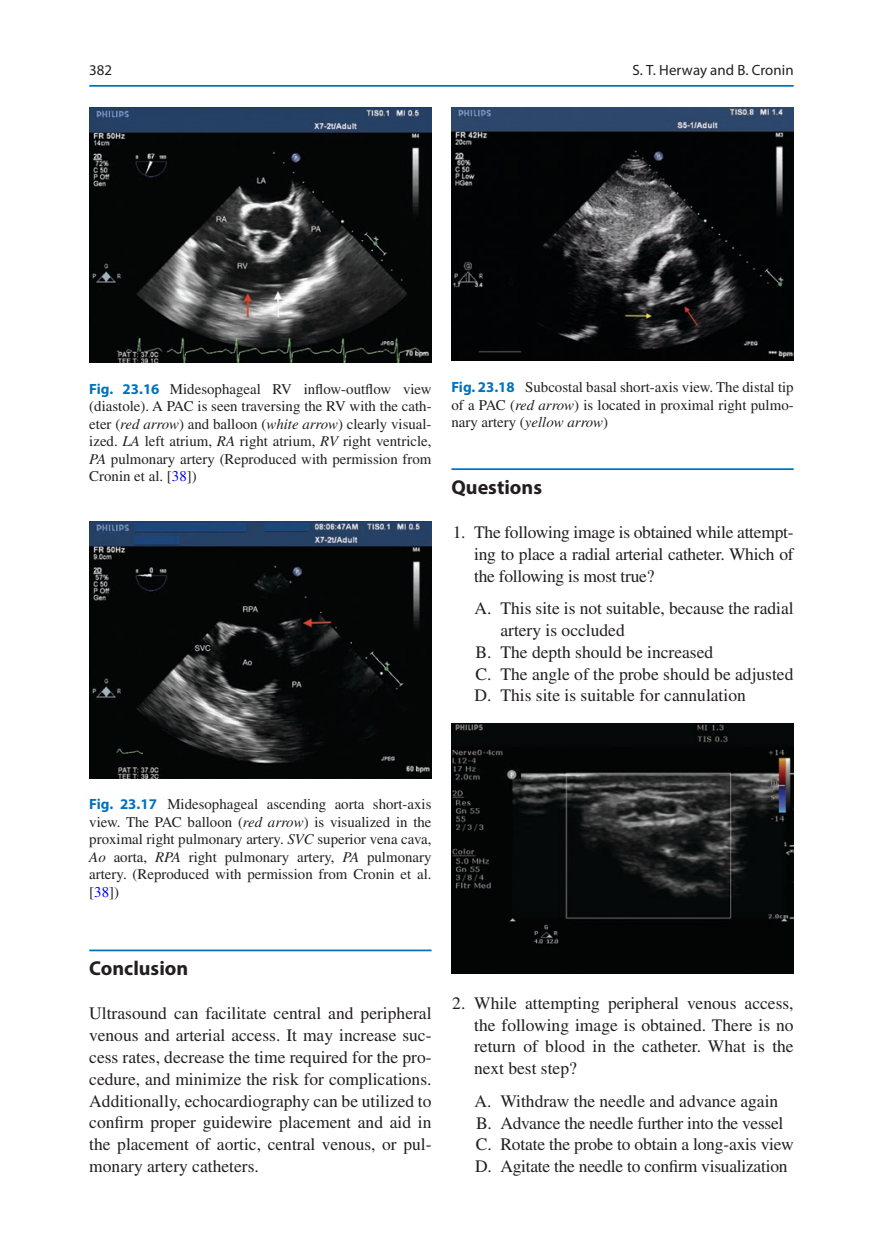
<style>
.page{position:relative;width:883px;height:1260px;background:#fff}
.page>*{position:absolute;margin:0;border:0;box-sizing:border-box;transform-origin:0 0}
.t1{font:700 20.12px "Myriad Pro";color:#231f20}
.t2{font:17.5px/21.9px "Times LT Std";color:#231f20;text-align:justify}
.t3{font:14.88px/17.5px "Times LT Std";color:#231f20;text-align:justify}
.t4{font:14.88px "Myriad Pro Regular 2";letter-spacing:.005em;color:#231f20}
.t5{font:14.88px "Myriad Pro";color:#231f20}
.s1{font-family:"Myriad Pro";font-weight:700;color:#0073bc}
.s2{font-style:italic}
.s3{color:#0000fa}
</style>
<div class="page">
<hr style="left:89px;top:950px;width:343px;height:1px;background:#0073bc">
<hr style="left:451px;top:468px;width:343px;height:2px;background:#0073bc">
<img style="left:90px;top:522px;width:341px;height:256px">
<img style="left:452px;top:107px;width:341px;height:254px">
<img style="left:90px;top:107px;width:341px;height:255px">
<img style="left:452px;top:724px;width:341px;height:249px">
<hr style="left:89px;top:85px;width:705px;height:2px;background:#0073bc">
<p class="t5" style="left:89px;top:61px;width:24px">382</p>
<p class="t4" style="left:632px;top:61px;width:163px">S. T. Herway and B. Cronin</p>
<p class="t3" style="left:89px;top:380px;width:344px"><span class="s1">Fig. 23.16</span> Midesophageal RV inflow-outflow view (diastole). A PAC is seen traversing the RV with the cath&shy;eter (<span class="s2">red arrow</span>) and balloon (<span class="s2">white arrow</span>) clearly visual&shy;ized. <span class="s2">LA</span> left atrium, <span class="s2">RA</span> right atrium, <span class="s2">RV</span> right ventricle, <span class="s2">PA</span> pulmonary artery (Reproduced with permission from Cronin et al. [<span class="s3">38</span>])</p>
<p class="t3" style="left:451px;top:378px;width:344px"><span class="s1">Fig. 23.18</span> Subcostal basal short-axis view. The distal tip of a PAC (<span class="s2">red arrow</span>) is located in proximal right pulmo&shy;nary artery (<span class="s2">yellow arrow</span>)</p>
<p class="t1" style="left:451px;top:474px;width:92px">Questions</p>
<p class="t2" style="left:474px;top:521px;width:321px;text-indent:-21px">1. The following image is obtained while attempt&shy;ing to place a radial arterial catheter. Which of the following is most true?</p>
<p class="t2" style="left:475px;top:597px;width:321px">A. This site is not suitable, because the radial</p>
<p class="t2" style="left:500px;top:619px;width:126px">artery is occluded</p>
<p class="t2" style="left:476px;top:641px;width:239px">B. The depth should be increased</p>
<p class="t2" style="left:476px;top:663px;width:319px">C. The angle of the probe should be adjusted</p>
<p class="t2" style="left:475px;top:685px;width:273px">D. This site is suitable for cannulation</p>
<p class="t3" style="left:89px;top:796px;width:344px"><span class="s1">Fig. 23.17</span> Midesophageal ascending aorta short-axis view. The PAC balloon (<span class="s2">red arrow</span>) is visualized in the proximal right pulmonary artery. <span class="s2">SVC</span> superior vena cava, <span class="s2">Ao</span> aorta, <span class="s2">RPA</span> right pulmonary artery, <span class="s2">PA</span> pulmonary artery. (Reproduced with permission from Cronin et al. [<span class="s3">38</span>])</p>
<p class="t1" style="left:89px;top:955px;width:100px">Conclusion</p>
<p class="t2" style="left:89px;top:1002px;width:344px">Ultrasound can facilitate central and peripheral venous and arterial access. It may increase suc&shy;cess rates, decrease the time required for the pro&shy;cedure, and minimize the risk for complications.<br>Additionally, echocardiography can be utilized to confirm proper guidewire placement and aid in the placement of aortic, central venous, or pul&shy;monary artery catheters.</p>
<p class="t2" style="left:474px;top:992px;width:321px;text-indent:-22px">2. While attempting peripheral venous access, the following image is obtained. There is no return of blood in the catheter. What is the next best step?</p>
<p class="t2" style="left:475px;top:1090px;width:321px;text-align:left">A. Withdraw the needle and advance again B. Advance the needle further into the vessel C. Rotate the probe to obtain a long-axis view D. Agitate the needle to confirm visualization</p>
</div>
